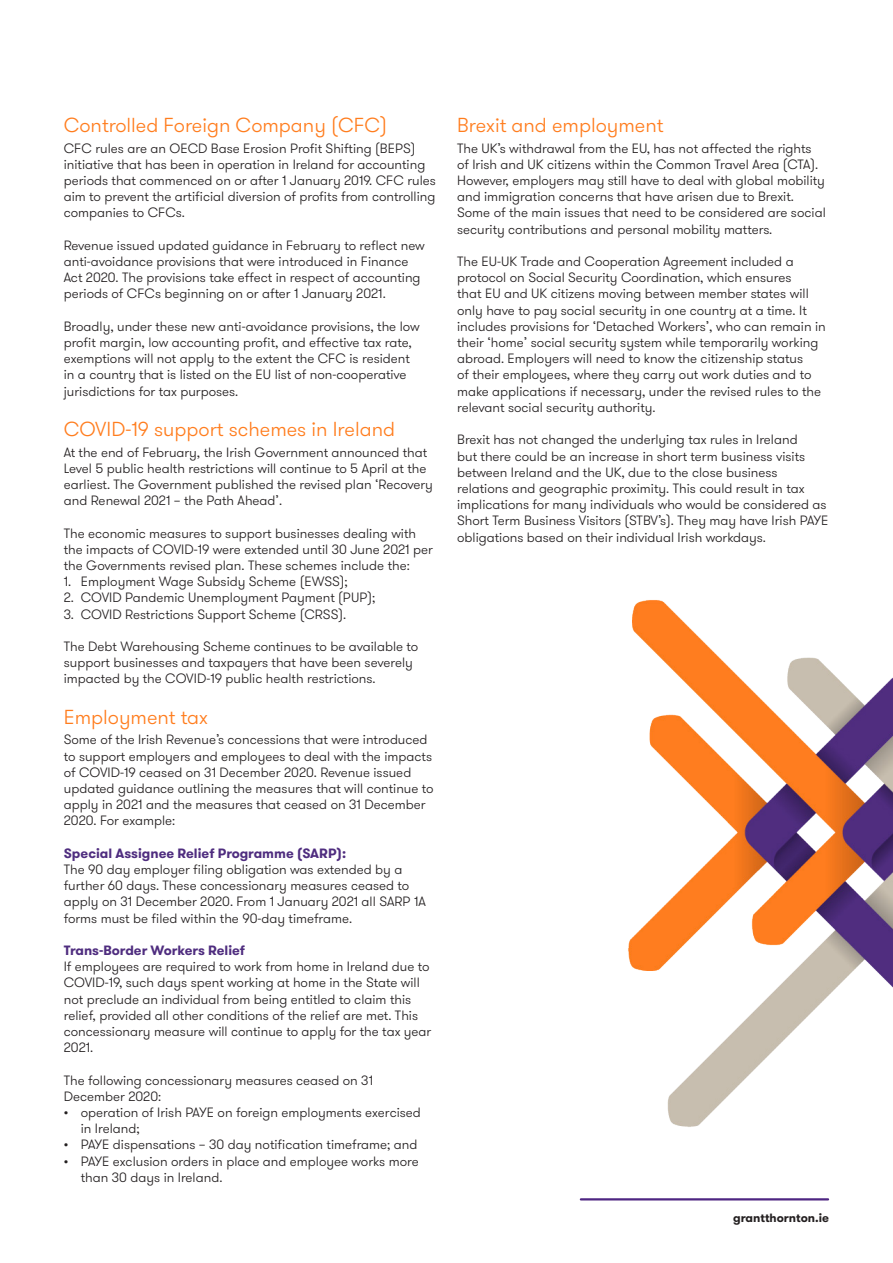
<style>
.page{position:relative;width:893px;height:1263px;background:#fff}
.page>*{position:absolute;margin:0;border:0;box-sizing:border-box;transform-origin:0 0}
.t1{font:300 20.25px "GT Walsheim Pro";color:#ff7d1e}
.t2{font:300 13.5px/16.2px "GT Walsheim Pro";color:#231f20}
.t3{font:700 13.5px "GT Walsheim Pro";color:#4f2d7f}
.L_Back_cover_text{font:700 12px "GT Walsheim Pro";color:#231f20}
</style>
<div class="page">
<img style="left:628px;top:600px;width:265px;height:527px">
<hr style="left:581px;top:1198px;width:247px;height:2px;background:#4e2582">
<p class="t1" style="left:64px;top:112px;width:325px">Controlled Foreign Company (CFC)</p>
<p class="t2" style="left:64px;top:140px;width:374px">CFC rules are an OECD Base Erosion Profit Shifting (BEPS) initiative that has been in operation in Ireland for accounting periods that commenced on or after 1 January 2019. CFC rules aim to prevent the artificial diversion of profits from controlling companies to CFCs.</p>
<p class="t2" style="left:64px;top:237px;width:363px">Revenue issued updated guidance in February to reflect new anti-avoidance provisions that were introduced in Finance Act 2020. The provisions take effect in respect of accounting periods of CFCs beginning on or after 1 January 2021.</p>
<p class="t2" style="left:64px;top:318px;width:357px">Broadly, under these new anti-avoidance provisions, the low profit margin, low accounting profit, and effective tax rate, exemptions will not apply to the extent the CFC is resident in a country that is listed on the EU list of non-cooperative jurisdictions for tax purposes.</p>
<p class="t1" style="left:64px;top:416px;width:333px">COVID-19 support schemes in Ireland</p>
<p class="t2" style="left:64px;top:444px;width:371px">At the end of February, the Irish Government announced that Level 5 public health restrictions will continue to 5 April at the earliest. The Government published the revised plan ‘Recovery and Renewal 2021 – the Path Ahead’.</p>
<p class="t2" style="left:64px;top:525px;width:371px">The economic measures to support businesses dealing with the impacts of COVID-19 were extended until 30 June 2021 per the Governments revised plan. These schemes include the:</p>
<p class="t2" style="left:64px;top:574px;width:285px">1. Employment Wage Subsidy Scheme (EWSS);</p>
<p class="t2" style="left:64px;top:590px;width:313px">2. COVID Pandemic Unemployment Payment (PUP);</p>
<p class="t2" style="left:64px;top:606px;width:284px">3. COVID Restrictions Support Scheme (CRSS).</p>
<p class="t2" style="left:64px;top:639px;width:356px">The Debt Warehousing Scheme continues to be available to support businesses and taxpayers that have been severely impacted by the COVID-19 public health restrictions.</p>
<p class="t1" style="left:64px;top:704px;width:146px">Employment tax</p>
<p class="t2" style="left:64px;top:732px;width:371px">Some of the Irish Revenue’s concessions that were introduced to support employers and employees to deal with the impacts of COVID-19 ceased on 31 December 2020. Revenue issued updated guidance outlining the measures that will continue to apply in 2021 and the measures that ceased on 31 December 2020. For example:</p>
<p class="t3" style="left:64px;top:844px;width:284px">Special Assignee Relief Programme (SARP):</p>
<p class="t2" style="left:64px;top:861px;width:363px">The 90 day employer filing obligation was extended by a further 60 days. These concessionary measures ceased to apply on 31 December 2020. From 1 January 2021 all SARP 1A forms must be filed within the 90-day timeframe.</p>
<p class="t3" style="left:64px;top:941px;width:183px">Trans-Border Workers Relief</p>
<p class="t2" style="left:64px;top:959px;width:369px">If employees are required to work from home in Ireland due to COVID-19, such days spent working at home in the State will not preclude an individual from being entitled to claim this relief, provided all other conditions of the relief are met. This concessionary measure will continue to apply for the tax year 2021.</p>
<p class="t2" style="left:64px;top:1072px;width:311px">The following concessionary measures ceased on 31<br>December 2020:</p>
<p class="t2" style="left:81px;top:1104px;width:342px;text-indent:-17px">• operation of Irish PAYE on foreign employments exercised in Ireland;</p>
<p class="t2" style="left:64px;top:1137px;width:355px">• PAYE dispensations – 30 day notification timeframe; and</p>
<p class="t2" style="left:81px;top:1153px;width:340px;text-indent:-17px">• PAYE exclusion orders in place and employee works more than 30 days in Ireland.</p>
<p class="t1" style="left:457px;top:112px;width:208px">Brexit and employment</p>
<p class="t2" style="left:457px;top:140px;width:370px">The UK’s withdrawal from the EU, has not affected the rights of Irish and UK citizens within the Common Travel Area (CTA).<br>However, employers may still have to deal with global mobility and immigration concerns that have arisen due to Brexit.<br>Some of the main issues that need to be considered are social security contributions and personal mobility matters.</p>
<p class="t2" style="left:457px;top:254px;width:370px">The EU-UK Trade and Cooperation Agreement included a protocol on Social Security Coordination, which ensures<br>that EU and UK citizens moving between member states will only have to pay social security in one country at a time. It includes provisions for ‘Detached Workers’, who can remain in their ‘home’ social security system while temporarily working abroad. Employers will need to know the citizenship status<br>of their employees, where they carry out work duties and to make applications if necessary, under the revised rules to the relevant social security authority.</p>
<p class="t2" style="left:457px;top:432px;width:373px">Brexit has not changed the underlying tax rules in Ireland<br>but there could be an increase in short term business visits between Ireland and the UK, due to the close business relations and geographic proximity. This could result in tax implications for many individuals who would be considered as Short Term Business Visitors (STBV’s). They may have Irish PAYE obligations based on their individual Irish workdays.</p>
<p class="L_Back_cover_text" style="left:733px;top:1210px;width:98px">grantthornton.ie</p>
</div>
